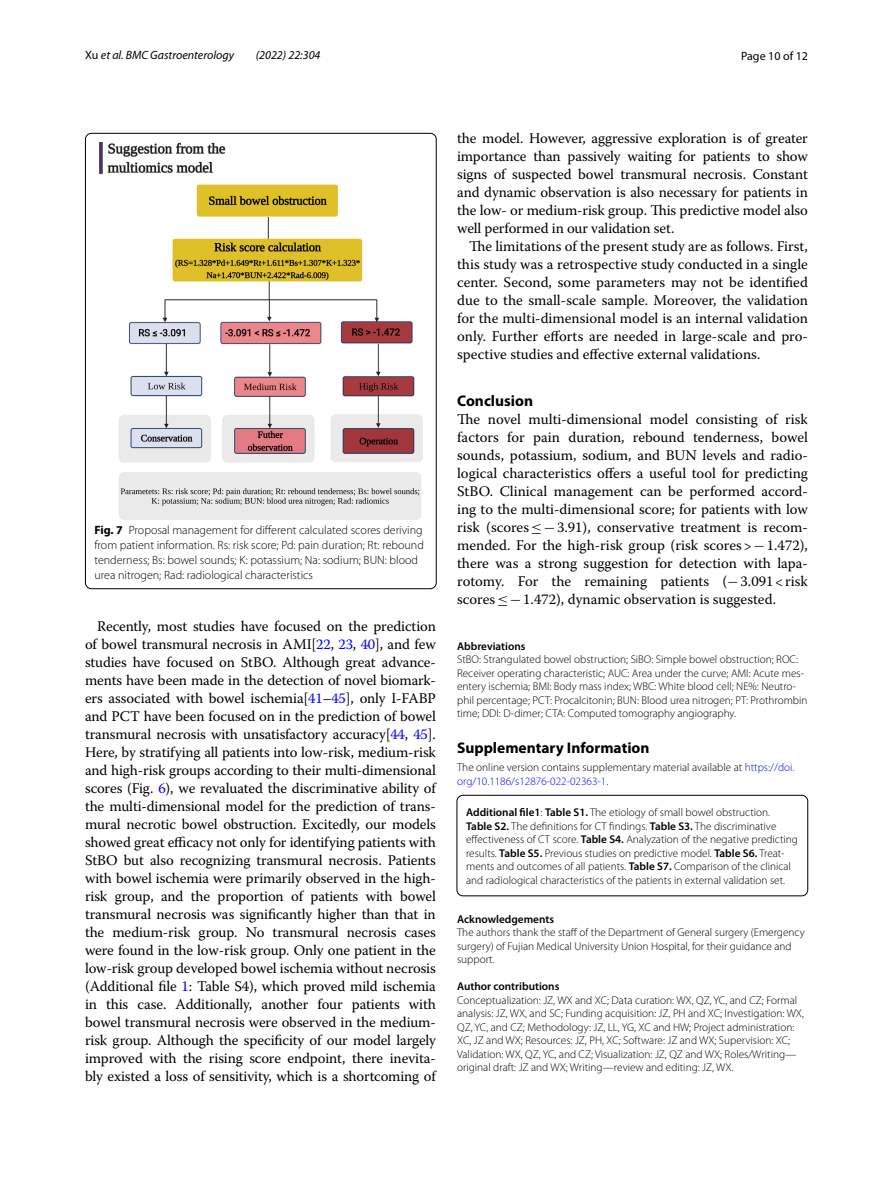
<style>
.page{position:relative;width:893px;height:1187px;background:#fff}
.page>*{position:absolute;margin:0;border:0;box-sizing:border-box;transform-origin:0 0}
.t1{font:700 15.45px "Myriad Pro";color:#000}
.t2{font:14.7px/18px "Warnock Pro";letter-spacing:-.005em;color:#000;text-align:justify}
.t3{font:300 12px/15px "Myriad Pro";color:#000}
.t4{font:italic 12px "Myriad Pro";color:#000}
.t5{font:12px "Myriad Pro";color:#000}
.t6{font:300 11.25px/13.5px "Myriad Pro";color:#000}
.t7{font:600 11.25px "Myriad Pro";color:#000}
.s1{font-style:normal}
.s2{font-weight:700}
.s3{color:#00f}
.s4{font-family:"MTSY"}
.s5{font-weight:600}
</style>
<div class="page">
<div style="left:457px;top:795px;width:351px;height:101px;border:1px solid #000;border-radius:6px"></div>
<img style="left:99px;top:142px;width:323px;height:377px">
<p class="t4" style="left:85px;top:48px;width:150px"><span class="s1">Xu</span> et al. BMC Gastroenterology</p>
<p class="t4" style="left:256px;top:48px;width:66px">(2022) 22:304</p>
<p class="t5" style="left:741px;top:48px;width:68px">Page 10 of 12</p>
<p class="t3" style="left:94px;top:523px;width:331px"><span class="s2">Fig. 7</span> Proposal management for different calculated scores deriving from patient information. Rs: risk score; Pd: pain duration; Rt: rebound tenderness; Bs: bowel sounds; K: potassium; Na: sodium; BUN: blood urea nitrogen; Rad: radiological characteristics</p>
<p class="t2" style="left:85px;top:616px;width:352px;text-indent:12px">Recently, most studies have focused on the prediction of bowel transmural necrosis in AMI[<span class="s3">22</span>, <span class="s3">23</span>, <span class="s3">40</span>], and few studies have focused on StBO. Although great advance&shy;ments have been made in the detection of novel biomark&shy;ers associated with bowel ischemia[<span class="s3">41</span>–<span class="s3">45</span>], only I-FABP and PCT have been focused on in the prediction of bowel transmural necrosis with unsatisfactory accuracy[<span class="s3">44</span>, <span class="s3">45</span>].<br>Here, by stratifying all patients into low-risk, medium-risk and high-risk groups according to their multi-dimensional scores (Fig. <span class="s3">6</span>), we revaluated the discriminative ability of the multi-dimensional model for the prediction of trans&shy;mural necrotic bowel obstruction. Excitedly, our models showed great efficacy not only for identifying patients with StBO but also recognizing transmural necrosis. Patients with bowel ischemia were primarily observed in the high&shy;risk group, and the proportion of patients with bowel transmural necrosis was significantly higher than that in the medium-risk group. No transmural necrosis cases were found in the low-risk group. Only one patient in the low-risk group developed bowel ischemia without necrosis (Additional file <span class="s3">1</span>: Table S4), which proved mild ischemia in this case. Additionally, another four patients with bowel transmural necrosis were observed in the medium&shy;risk group. Although the specificity of our model largely improved with the rising score endpoint, there inevita&shy;bly existed a loss of sensitivity, which is a shortcoming of</p>
<p class="t2" style="left:457px;top:128px;width:352px">the model. However, aggressive exploration is of greater importance than passively waiting for patients to show signs of suspected bowel transmural necrosis. Constant and dynamic observation is also necessary for patients in the low- or medium-risk group. This predictive model also well performed in our validation set.</p>
<p class="t2" style="left:457px;top:236px;width:352px;text-indent:12px">The limitations of the present study are as follows. First, this study was a retrospective study conducted in a single center. Second, some parameters may not be identified due to the small-scale sample. Moreover, the validation for the multi-dimensional model is an internal validation only. Further efforts are needed in large-scale and pro&shy;spective studies and effective external validations.</p>
<p class="t1" style="left:457px;top:391px;width:77px">Conclusion</p>
<p class="t2" style="left:457px;top:410px;width:352px">The novel multi-dimensional model consisting of risk factors for pain duration, rebound tenderness, bowel sounds, potassium, sodium, and BUN levels and radio&shy;logical characteristics offers a useful tool for predicting StBO. Clinical management can be performed accord&shy;ing to the multi-dimensional score; for patients with low risk (scores<span class="s4">≤−</span>3.91), conservative treatment is recom&shy;mended. For the high-risk group (risk scores&gt;<span class="s4">−</span>1.472), there was a strong suggestion for detection with lapa&shy;rotomy. For the remaining patients (<span class="s4">−</span>3.091&lt;risk scores<span class="s4">≤−</span>1.472), dynamic observation is suggested.</p>
<p class="t7" style="left:457px;top:638px;width:70px">Abbreviations</p>
<p class="t6" style="left:457px;top:652px;width:352px">StBO: Strangulated bowel obstruction; SiBO: Simple bowel obstruction; ROC:<br>Receiver operating characteristic; AUC: Area under the curve; AMI: Acute mes‑ entery ischemia; BMI: Body mass index; WBC: White blood cell; NE%: Neutro‑ phil percentage; PCT: Procalcitonin; BUN: Blood urea nitrogen; PT: Prothrombin time; DDI: D-dimer; CTA: Computed tomography angiography.</p>
<p class="t1" style="left:457px;top:737px;width:194px">Supplementary Information</p>
<p class="t6" style="left:457px;top:760px;width:339px">The online version contains supplementary material available at <span class="s3">https://doi. org/10.1186/s12876- 022- 02363-1</span>.</p>
<p class="t6" style="left:466px;top:805px;width:333px"><span class="s5">Additional file1</span>: <span class="s5">Table S1.</span> The etiology of small bowel obstruction.<br><span class="s5">Table S2.</span> The definitions for CT findings. <span class="s5">Table S3.</span> The discriminative effectiveness of CT score. <span class="s5">Table S4.</span> Analyzation of the negative predicting results. <span class="s5">Table S5.</span> Previous studies on predictive model. <span class="s5">Table S6.</span> Treat‑ ments and outcomes of all patients. <span class="s5">Table S7.</span> Comparison of the clinical and radiological characteristics of the patients in external validation set.</p>
<p class="t7" style="left:457px;top:911px;width:98px">Acknowledgements</p>
<p class="t6" style="left:457px;top:925px;width:349px">The authors thank the staff of the Department of General surgery (Emergency surgery) of Fujian Medical University Union Hospital, for their guidance and support.</p>
<p class="t7" style="left:457px;top:979px;width:104px">Author contributions</p>
<p class="t6" style="left:457px;top:993px;width:348px">Conceptualization: JZ, WX and XC; Data curation: WX, QZ, YC, and CZ; Formal analysis: JZ, WX, and SC; Funding acquisition: JZ, PH and XC; Investigation: WX, QZ, YC, and CZ; Methodology: JZ, LL, YG, XC and HW; Project administration:<br>XC, JZ and WX; Resources: JZ, PH, XC; Software: JZ and WX; Supervision: XC; Validation: WX, QZ, YC, and CZ; Visualization: JZ, QZ and WX; Roles/Writing— original draft: JZ and WX; Writing—review and editing: JZ, WX.</p>
</div>
